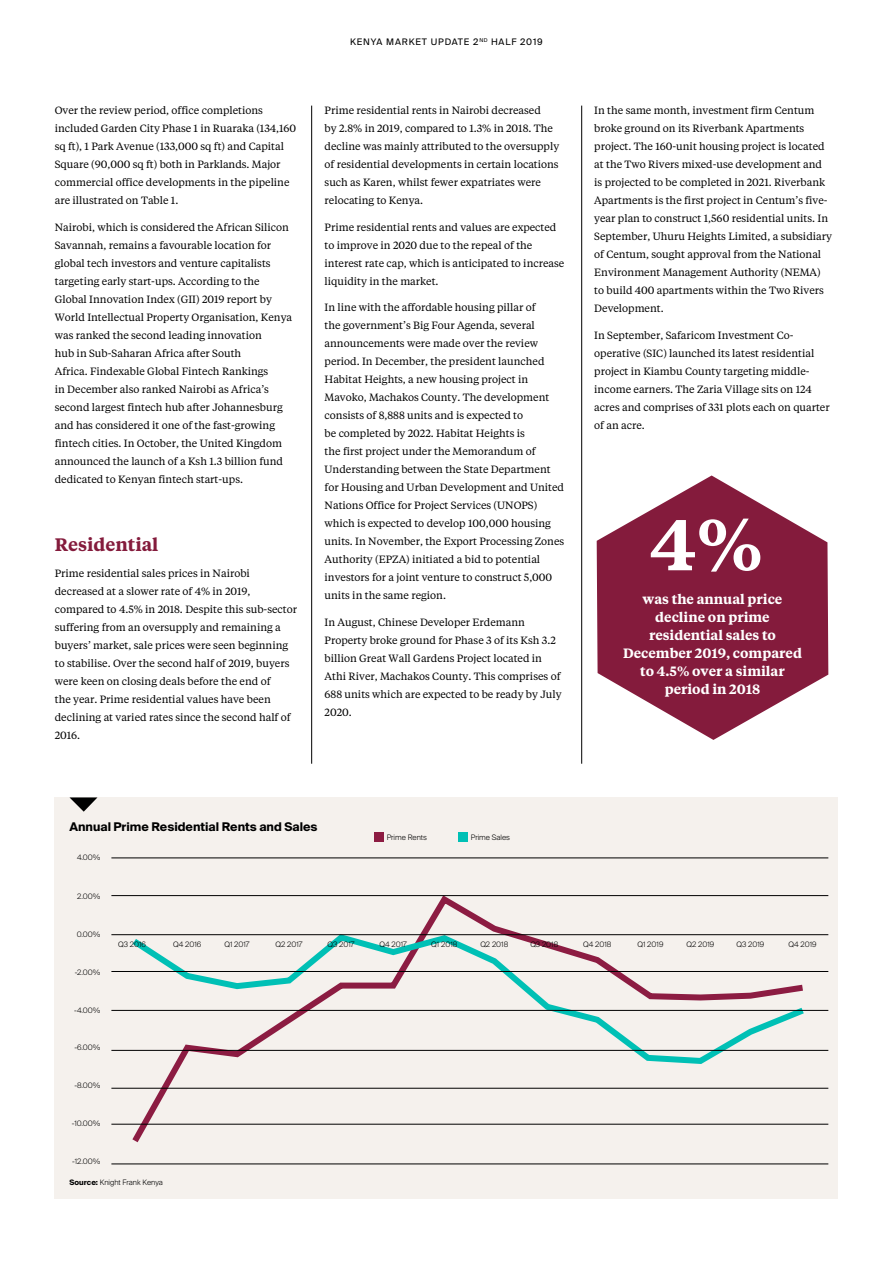
<style>
.page{position:relative;width:893px;height:1263px;background:#fff}
.page>*{position:absolute;margin:0;border:0;box-sizing:border-box;transform-origin:0 0}
.t1{font:600 18px "Tiempos Text";color:#841b3c}
.t2{font:600 13.5px/18px "Tiempos Text";color:#fff;text-align:center}
.t3{font:700 12px "Suisse Intl";color:#000}
.t4{font:10.5px/18px "Tiempos Text";color:#000}
.t5{font:9px "Suisse Intl";letter-spacing:.09em;color:#000}
.t6{font:300 7.5px "Suisse Intl";color:#000}
.s1{font-weight:700}
</style>
<div class="page">
<div style="left:54px;top:797px;width:784px;height:402px;background:#f5f1ed"></div>
<svg style="left:70px;top:797px;width:27px;height:15px"></svg>
<svg style="left:597px;top:475px;width:231px;height:265px;fill:#841b3c"></svg>
<svg style="left:651px;top:519px;width:109px;height:53px"></svg>
<svg style="left:127px;top:896px;width:682px;height:247px"></svg>
<svg style="left:126px;top:931px;width:684px;height:136px"></svg>
<hr style="left:111px;top:1164px;width:717px;height:1px;background:#000">
<hr style="left:111px;top:1124px;width:717px;height:1px;background:#000">
<hr style="left:111px;top:1088px;width:717px;height:1px;background:#000">
<hr style="left:111px;top:1050px;width:717px;height:1px;background:#000">
<hr style="left:111px;top:1010px;width:717px;height:1px;background:#000">
<hr style="left:111px;top:971px;width:717px;height:1px;background:#000">
<hr style="left:111px;top:934px;width:717px;height:1px;background:#000">
<hr style="left:111px;top:895px;width:717px;height:1px;background:#000">
<hr style="left:111px;top:858px;width:717px;height:1px;background:#000">
<div style="left:374px;top:832px;width:9px;height:9px;background:#8c1c42"></div>
<div style="left:458px;top:832px;width:9px;height:9px;background:#00c0b5"></div>
<hr style="left:311px;top:106px;width:1px;height:658px;background:#000">
<hr style="left:581px;top:106px;width:1px;height:658px;background:#000">
<p class="t4" style="left:55px;top:101px;width:243px">Over the review period, office completions included Garden City Phase 1 in Ruaraka (134,160 sq ft), 1 Park Avenue (133,000 sq ft) and Capital Square (90,000 sq ft) both in Parklands. Major commercial office developments in the pipeline are illustrated on Table 1.</p>
<p class="t4" style="left:55px;top:218px;width:239px">Nairobi, which is considered the African Silicon Savannah, remains a favourable location for global tech investors and venture capitalists targeting early start-ups. According to the Global Innovation Index (GII) 2019 report by World Intellectual Property Organisation, Kenya was ranked the second leading innovation<br>hub in Sub-Saharan Africa after South<br>Africa. Findexable Global Fintech Rankings<br>in December also ranked Nairobi as Africa’s second largest fintech hub after Johannesburg and has considered it one of the fast-growing fintech cities. In October, the United Kingdom announced the launch of a Ksh 1.3 billion fund dedicated to Kenyan fintech start-ups.</p>
<h1 class="t1" style="left:55px;top:532px;width:105px">Residential</h1>
<p class="t4" style="left:55px;top:564px;width:244px">Prime residential sales prices in Nairobi decreased at a slower rate of 4% in 2019, compared to 4.5% in 2018. Despite this sub-sector suffering from an oversupply and remaining a buyers’ market, sale prices were seen beginning to stabilise. Over the second half of 2019, buyers were keen on closing deals before the end of<br>the year. Prime residential values have been declining at varied rates since the second half of 2016.</p>
<p class="t5" style="left:350px;top:37px;width:194px">KENYA MARKET UPDATE 2<sup>ND</sup> HALF 2019</p>
<p class="t4" style="left:325px;top:101px;width:236px">Prime residential rents in Nairobi decreased<br>by 2.8% in 2019, compared to 1.3% in 2018. The decline was mainly attributed to the oversupply of residential developments in certain locations such as Karen, whilst fewer expatriates were relocating to Kenya.</p>
<p class="t4" style="left:325px;top:218px;width:241px">Prime residential rents and values are expected to improve in 2020 due to the repeal of the interest rate cap, which is anticipated to increase liquidity in the market.</p>
<p class="t4" style="left:325px;top:298px;width:241px">In line with the affordable housing pillar of<br>the government’s Big Four Agenda, several announcements were made over the review period. In December, the president launched Habitat Heights, a new housing project in Mavoko, Machakos County. The development consists of 8,888 units and is expected to<br>be completed by 2022. Habitat Heights is<br>the first project under the Memorandum of Understanding between the State Department for Housing and Urban Development and United Nations Office for Project Services (UNOPS) which is expected to develop 100,000 housing units. In November, the Export Processing Zones Authority (EPZA) initiated a bid to potential investors for a joint venture to construct 5,000 units in the same region.</p>
<p class="t4" style="left:325px;top:613px;width:239px">In August, Chinese Developer Erdemann Property broke ground for Phase 3 of its Ksh 3.2 billion Great Wall Gardens Project located in Athi River, Machakos County. This comprises of 688 units which are expected to be ready by July 2020.</p>
<p class="t4" style="left:594px;top:101px;width:239px">In the same month, investment firm Centum broke ground on its Riverbank Apartments project. The 160-unit housing project is located at the Two Rivers mixed-use development and is projected to be completed in 2021. Riverbank Apartments is the first project in Centum’s five&shy;year plan to construct 1,560 residential units. In September, Uhuru Heights Limited, a subsidiary of Centum, sought approval from the National Environment Management Authority (NEMA) to build 400 apartments within the Two Rivers Development.</p>
<p class="t4" style="left:594px;top:326px;width:237px">In September, Safaricom Investment Co&shy;operative (SIC) launched its latest residential project in Kiambu County targeting middle&shy;income earners. The Zaria Village sits on 124 acres and comprises of 331 plots each on quarter of an acre.</p>
<p class="t2" style="left:623px;top:590px;width:180px">was the annual price decline on prime residential sales to<br>December 2019, compared to 4.5% over a similar period in 2018</p>
<p class="t3" style="left:70px;top:820px;width:250px">Annual Prime Residential Rents and Sales</p>
<p class="t6" style="left:77px;top:853px;width:25px">4.00%</p>
<p class="t6" style="left:77px;top:892px;width:25px">2.00%</p>
<p class="t6" style="left:77px;top:930px;width:25px">0.00%</p>
<p class="t6" style="left:387px;top:833px;width:42px">Prime Rents</p>
<p class="t6" style="left:471px;top:833px;width:41px">Prime Sales</p>
<p class="t6" style="left:75px;top:968px;width:27px">-2.00%</p>
<p class="t6" style="left:74px;top:1005px;width:28px">-4.00%</p>
<p class="t6" style="left:74px;top:1043px;width:27px">-6.00%</p>
<p class="t6" style="left:75px;top:1081px;width:27px">-8.00%</p>
<p class="t6" style="left:72px;top:1119px;width:30px">-10.00%</p>
<p class="t6" style="left:72px;top:1157px;width:30px">-12.00%</p>
<p class="t6" style="left:118px;top:940px;width:29px">Q3 2016</p>
<p class="t6" style="left:173px;top:940px;width:30px">Q4 2016</p>
<p class="t6" style="left:224px;top:940px;width:27px">Q1 2017</p>
<p class="t6" style="left:275px;top:940px;width:29px">Q2 2017</p>
<p class="t6" style="left:328px;top:940px;width:29px">Q3 2017</p>
<p class="t6" style="left:380px;top:940px;width:29px">Q4 2017</p>
<p class="t6" style="left:431px;top:940px;width:28px">Q1 2018</p>
<p class="t6" style="left:480px;top:940px;width:29px">Q2 2018</p>
<p class="t6" style="left:530px;top:940px;width:29px">Q3 2018</p>
<p class="t6" style="left:583px;top:940px;width:30px">Q4 2018</p>
<p class="t6" style="left:637px;top:940px;width:27px">Q1 2019</p>
<p class="t6" style="left:687px;top:940px;width:29px">Q2 2019</p>
<p class="t6" style="left:737px;top:940px;width:29px">Q3 2019</p>
<p class="t6" style="left:788px;top:940px;width:30px">Q4 2019</p>
<p class="t6" style="left:70px;top:1178px;width:95px"><span class="s1">Source:</span> Knight Frank Kenya</p>
</div>
